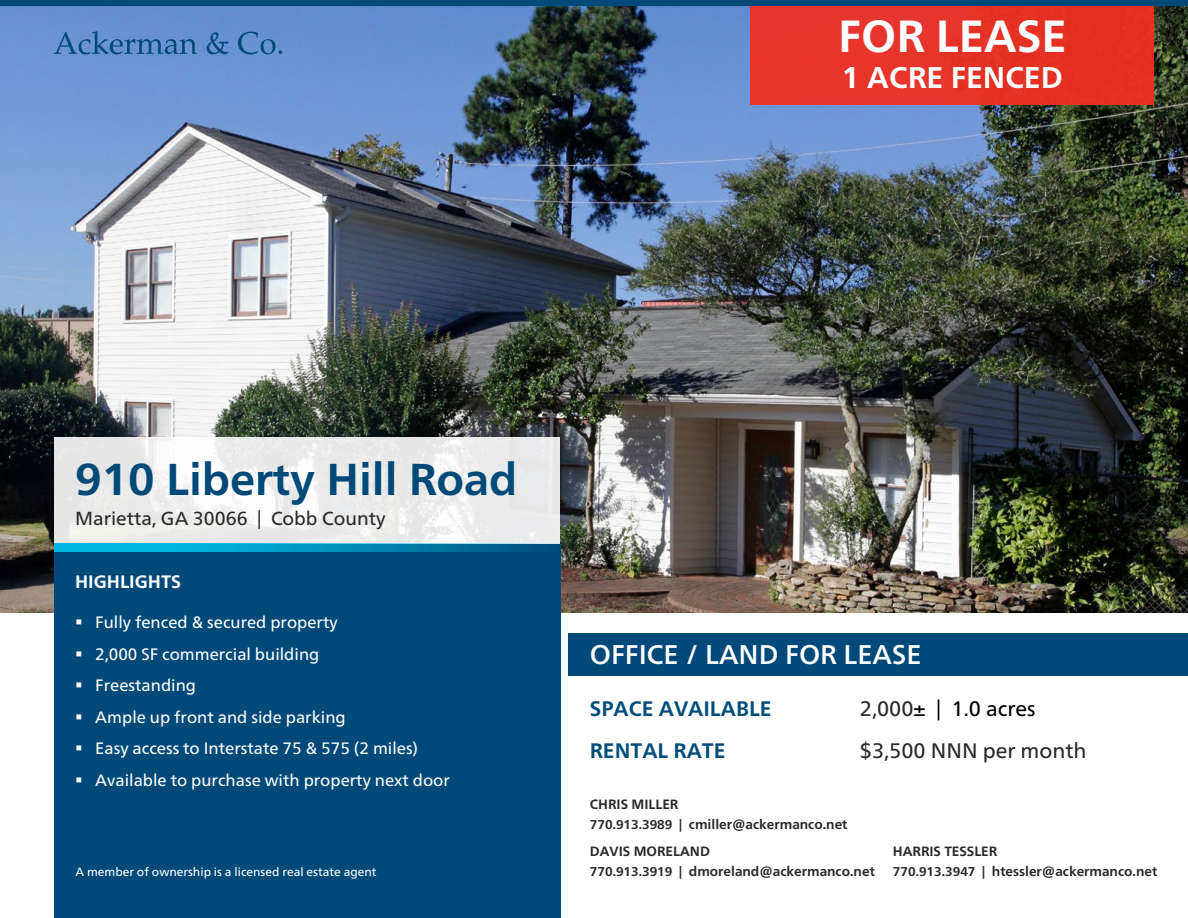
<style>
.page{position:relative;width:1188px;height:918px;background:#fff}
.page>*{position:absolute;margin:0;border:0;box-sizing:border-box;transform-origin:0 0}
.t1{font:700 45px "Frutiger Neue LT";color:#fff}
.t2{font:700 44.7px "Frutiger Neue LT";color:#004978}
.t3{font:700 30px "Frutiger Neue LT";color:#fff}
.t4{font:500 27px "Frutiger Neue LT";color:#fff}
.t5{font:700 21px "Frutiger Neue LT";color:#004c79}
.t6{font:21px "Frutiger Neue LT";color:#292829}
.t7{font:21px "Frutiger Neue LT";color:#000}
.t8{font:18.9px "Frutiger Neue LT";color:#292829}
.t9{font:700 18px "Frutiger Neue LT";color:#fff}
.t10{font:16.5px/31.5px "Frutiger Neue LT";color:#fff}
.t11{font:700 13.5px/20.5px "Frutiger Neue LT";color:#292829}
.t12{font:12px "Frutiger Neue LT";color:#fff}
.s1{color:#292829}
.s2{font-size:12.75px}
</style>
<div class="page">
<img style="left:0;top:6px;width:1188px;height:606px">
<div style="left:0;top:0;width:1188px;height:6px;background:#004978"></div>
<div style="left:54px;top:544px;width:506px;height:374px;background:#004978"></div>
<svg style="left:55px;top:437px;width:505px;height:107px;fill:#eaebeb"></svg>
<svg style="left:55px;top:544px;width:478px;height:8px;background:#0094be"></svg>
<div style="left:751px;top:6px;width:403px;height:98px;background:#e6352c"></div>
<div style="left:568px;top:633px;width:620px;height:43px;background:#004978"></div>
<svg style="left:54px;top:31px;width:143px;height:23px;background:#5081bd"></svg>
<svg style="left:207px;top:32px;width:22px;height:22px"></svg>
<svg style="left:238px;top:32px;width:44px;height:22px"></svg>
<h1 class="t1" style="left:838px;top:10px;width:230px">FOR LEASE</h1>
<h3 class="t3" style="left:842px;top:60px;width:222px">1 ACRE FENCED</h3>
<h2 class="t2" style="left:75px;top:453px;width:444px">910 Liberty Hill Road</h2>
<p class="t8" style="left:75px;top:507px;width:312px">Marietta, GA 30066 | Cobb County</p>
<p class="t9" style="left:75px;top:571px;width:107px">HIGHLIGHTS</p>
<p class="t10" style="left:95px;top:607px;width:356px">Fully fenced &amp; secured property<br>2,000 SF commercial building<br>Freestanding<br>Ample up front and side parking<br>Easy access to Interstate 75 &amp; 575 (2 miles)<br>Available to purchase with property next door</p>
<p class="t12" style="left:75px;top:865px;width:303px">A member of ownership is a licensed real estate agent</p>
<h3 class="t4" style="left:590px;top:639px;width:333px">OFFICE / LAND FOR LEASE</h3>
<p class="t5" style="left:590px;top:696px;width:183px">SPACE AVAILABLE</p>
<p class="t7" style="left:860px;top:696px;width:177px"><span class="s1">2,000</span>± | 1.0 acres</p>
<p class="t5" style="left:590px;top:738px;width:137px">RENTAL RATE</p>
<p class="t6" style="left:860px;top:738px;width:228px">$3,500 NNN per month</p>
<p class="t11" style="left:590px;top:794px;width:259px">CHRIS MILLER<br><span class="s2">770.913.3989 |</span> cmiller@ackermanco.net</p>
<p class="t11" style="left:590px;top:841px;width:287px">DAVIS MORELAND<br><span class="s2">770.913.3919 |</span> dmoreland@ackermanco.net</p>
<p class="t11" style="left:893px;top:841px;width:266px">HARRIS TESSLER<br><span class="s2">770.913.3947 |</span> htessler@ackermanco.net</p>
</div>
